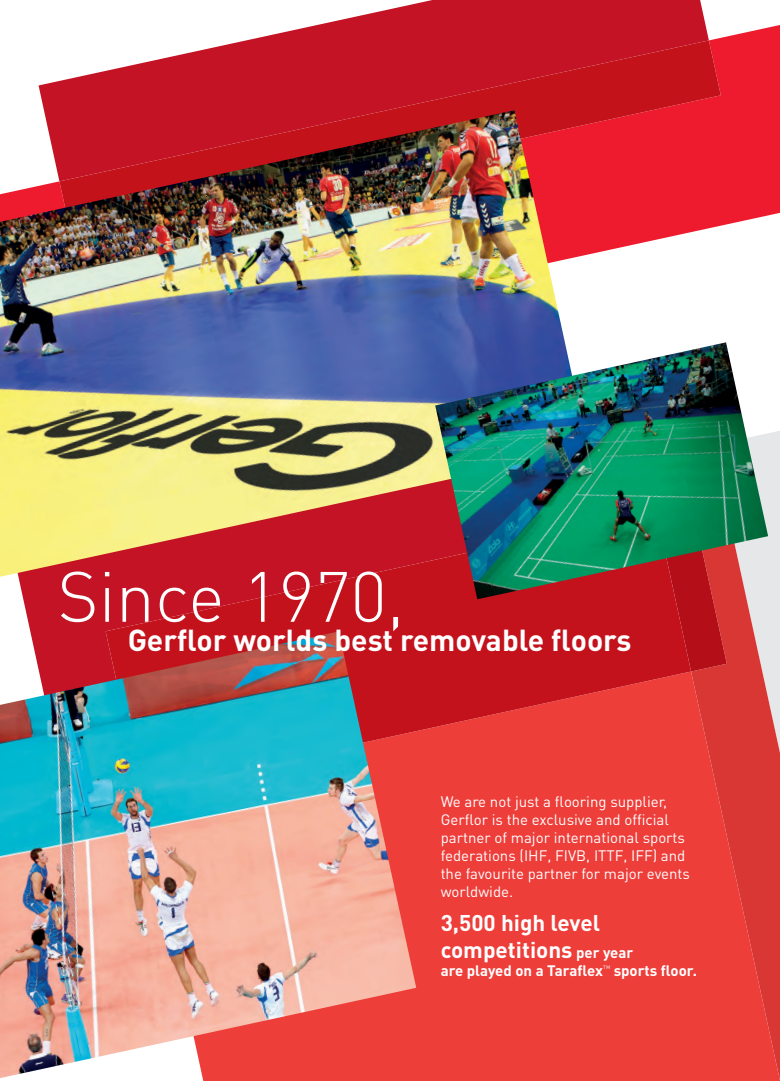
<style>
.page{position:relative;width:780px;height:1081px;background:#fff}
.page>*{position:absolute;margin:0;border:0;box-sizing:border-box;transform-origin:0 0}
.t1{font:300 70px "DIN Pro";color:#fff}
.t2{font:700 30px "DIN Pro";color:#fff}
.t3{font:700 22.5px/27px "DIN Pro";color:#fff}
.t4{font:15px/18px "DIN Pro";color:#fff}
.t5{font:700 15px "DIN Pro";color:#fff}
.t6{font:5.12px "DIN Pro";color:#fff}
.s1{font-size:15px}
</style>
<div class="page">
<div style="left:202px;top:791px;width:489px;height:290px;background:#ee3e3a"></div>
<svg style="left:38px;top:25px;width:742px;height:230px;fill:#ee1a2e"></svg>
<svg style="left:39px;top:0;width:669px;height:110px;fill:#c31324"></svg>
<svg style="left:59px;top:40px;width:661px;height:196px;background:#d22433"></svg>
<svg style="left:18px;top:577px;width:662px;height:229px;background:#d93037"></svg>
<svg style="left:106px;top:577px;width:585px;height:214px;background:#d22127"></svg>
<svg style="left:691px;top:753px;width:89px;height:328px;background:#e53b37"></svg>
<svg style="left:645px;top:431px;width:135px;height:322px;background:#d85556"></svg>
<img style="left:0;top:110px;width:588px;height:467px">
<img style="left:435px;top:342px;width:333px;height:257px">
<img style="left:0;top:631px;width:416px;height:447px">
<h1 class="t1" style="left:57px;top:549px;width:349px">Since 1970,</h1>
<h2 class="t2" style="left:128px;top:620px;width:505px">Gerflor worlds best removable floors</h2>
<p class="t4" style="left:440px;top:791px;width:251px">We are not just a flooring supplier, Gerflor is the exclusive and official partner of major international sports federations (IHF, FIVB, ITTF, IFF) and the favourite partner for major events worldwide.</p>
<h3 class="t3" style="left:440px;top:908px;width:194px">3,500 high level competitions <span class="s1">per year</span></h3>
<p class="t5" style="left:440px;top:960px;width:164px">are played on a Taraflex</p>
<p class="t6" style="left:603px;top:964px;width:8px">TM</p>
<p class="t5" style="left:613px;top:960px;width:85px">sports floor.</p>
</div>
